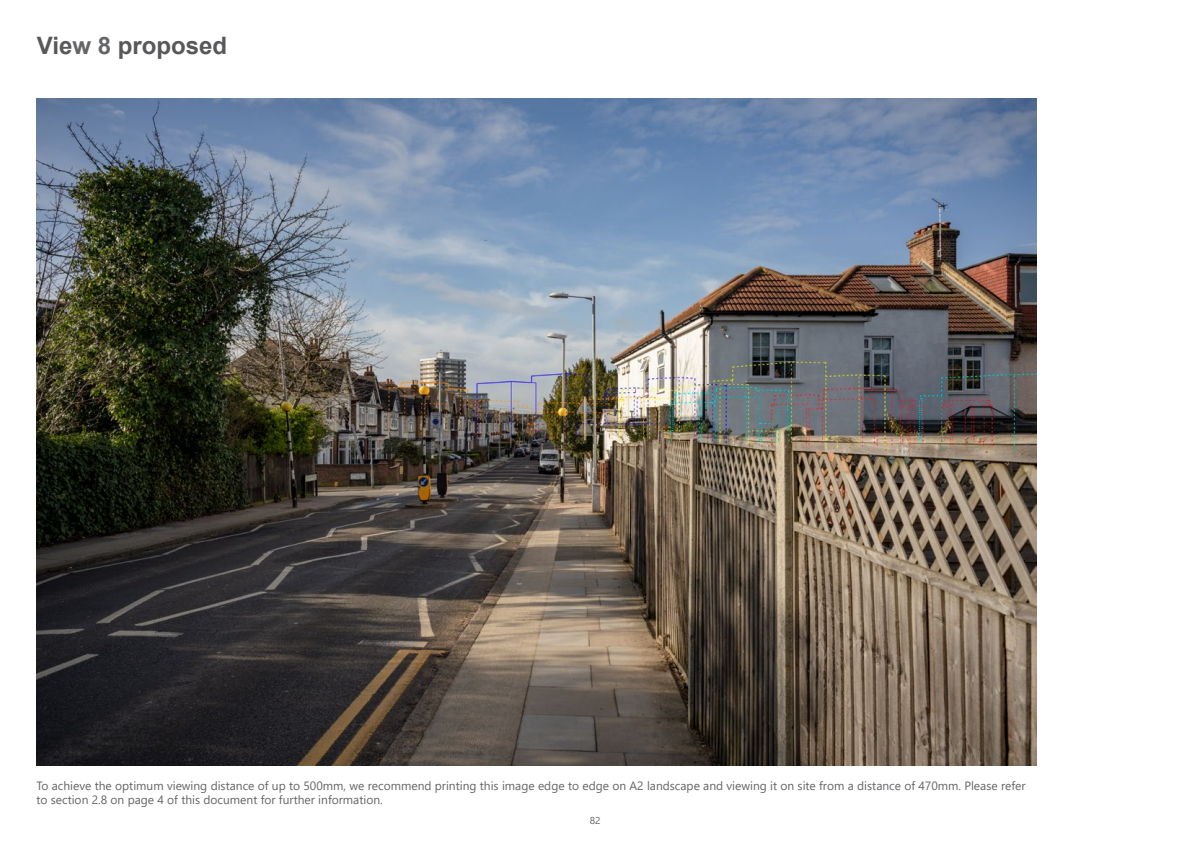
<style>
.page{position:relative;width:1191px;height:842px;background:#fff}
.page>*{position:absolute;margin:0;border:0;box-sizing:border-box;transform-origin:0 0}
.t1{font:700 24px "Arial";color:#58585a}
.t2{font:12px/14px "Segoe UI";color:#646567}
.t3{font:10px "Segoe UI";color:#646567}
.s1{color:#646567}
</style>
<div class="page">
<img style="left:37px;top:98px;width:999px;height:667px">
<h1 class="t1" style="left:37px;top:29px;width:192px">Vie<span class="s1">w 8</span> proposed</h1>
<p class="t2" style="left:36px;top:778px;width:990px">To achieve the optimum viewing distance of up to 500mm, we recommend printing this image edge to edge on A2 landscape and viewing it on site from a distance of 470mm. Please refer to section 2.8 on page 4 of this document for further information.</p>
<p class="t3" style="left:590px;top:811px;width:12px">82</p>
</div>
